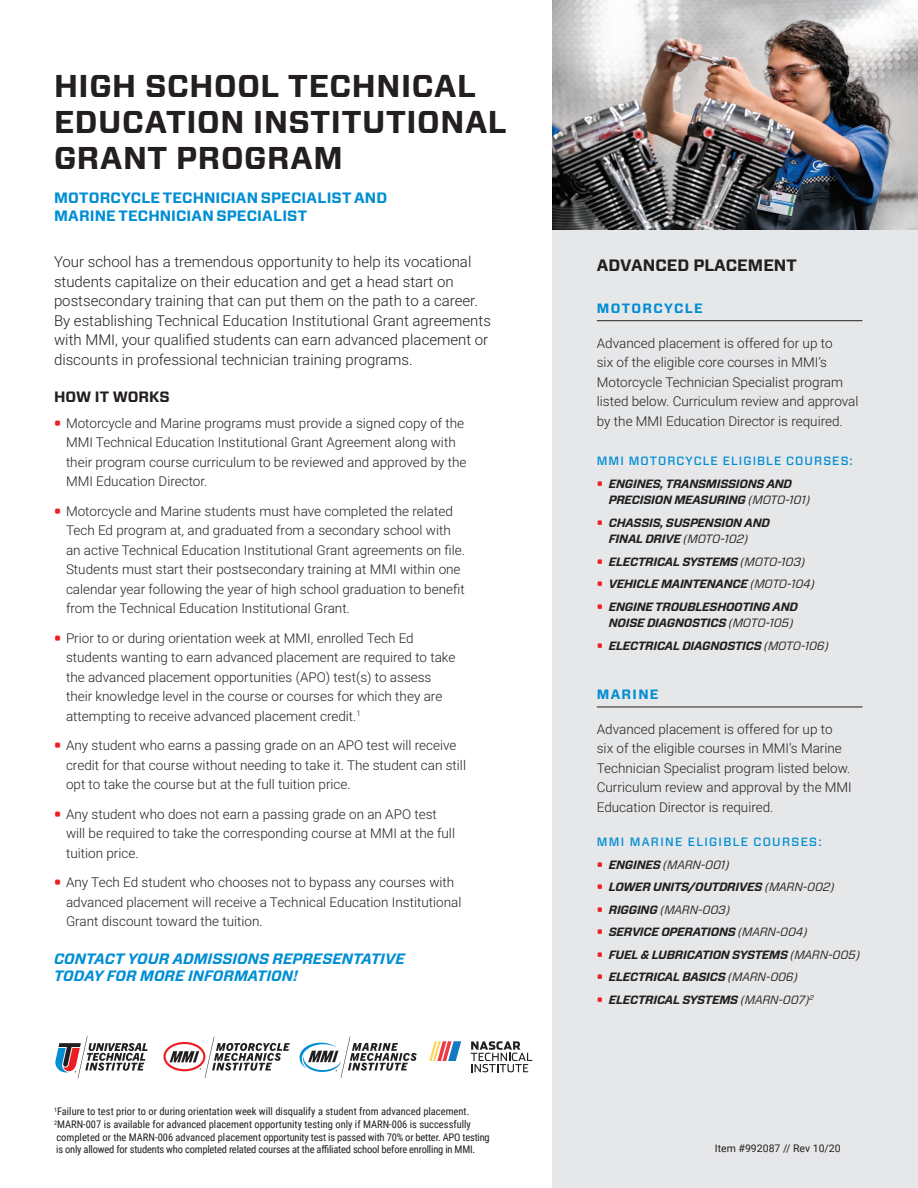
<style>
.page{position:relative;width:918px;height:1188px;background:#fff}
.page>*{position:absolute;margin:0;border:0;box-sizing:border-box;transform-origin:0 0}
.t1{font:700 31.5px/36px "Forza";letter-spacing:.02em;color:#231f20}
.t2{font:700 16.5px "Forza";color:#231f20}
.t3{font:300 15px/19.5px "Roboto";color:#231f20}
.t4{font:700 15px/18px "Forza";letter-spacing:.005em;color:#008ed4}
.t5{font:italic 700 15px/17.2px "Forza";color:#008ed4}
.t6{font:700 15px "Forza";color:#231f20}
.t7{font:300 13.5px/19.5px "Roboto";color:#231f20}
.t8{font:700 13.5px "Forza";letter-spacing:.1em;color:#008ed4}
.t9{font:italic 700 12px/16.5px "Forza";letter-spacing:-.02em;color:#231f20}
.t10{font:italic 12px "Forza";letter-spacing:-.02em;color:#231f20}
.t11{font:500 12px "Forza";letter-spacing:.09em;color:#008ed4}
.t12{font:500 12px "Forza";letter-spacing:.11em;color:#008ed4}
.t13{font:10.5px/12.6px "Roboto Condensed";color:#231f20}
.t14{font:10.5px "Roboto";color:#231f20}
.s1{font-family:"Forza";font-weight:900;color:#ee1d23}
.s2{font-weight:900;font-style:normal;color:#ee1d23}
.s3{font-weight:400}
.s4{font-weight:700}
</style>
<div class="page">
<div style="left:553px;top:0;width:365px;height:1188px;background:#e6e7e9"></div>
<hr style="left:597px;top:320px;width:265px;height:1px;background:#231f20">
<hr style="left:597px;top:707px;width:265px;height:1px;background:#231f20">
<svg style="left:55px;top:1036px;width:93px;height:42px"></svg>
<svg style="left:163px;top:1037px;width:127px;height:41px"></svg>
<svg style="left:300px;top:1037px;width:117px;height:41px"></svg>
<svg style="left:429px;top:1041px;width:32px;height:20px"></svg>
<svg style="left:471px;top:1041px;width:61px;height:31px"></svg>
<img style="left:553px;top:0;width:365px;height:229px">
<h1 class="t1" style="left:54px;top:69px;width:454px">HIGH SCHOOL TECHNICAL<br>EDUCATION INSTITUTIONAL<br>GRANT PROGRAM</h1>
<p class="t4" style="left:54px;top:189px;width:335px">MOTORCYCLE TECHNICIAN SPECIALIST AND<br>MARINE TECHNICIAN SPECIALIST</p>
<p class="t3" style="left:54px;top:251px;width:438px">Your school has a tremendous opportunity to help its vocational students capitalize on their education and get a head start on postsecondary training that can put them on the path to a career.<br>By establishing Technical Education Institutional Grant agreements with MMI, your qualified students can earn advanced placement or discounts in professional technician training programs.</p>
<p class="t6" style="left:54px;top:386px;width:117px">HOW IT WORKS</p>
<p class="t7" style="left:66px;top:413px;width:402px;text-indent:-12px"><span class="s1">•</span> Motorcycle and Marine programs must provide a signed copy of the MMI Technical Education Institutional Grant Agreement along with their program course curriculum to be reviewed and approved by the MMI Education Director.</p>
<p class="t7" style="left:66px;top:501px;width:401px;text-indent:-12px"><span class="s1">•</span> Motorcycle and Marine students must have completed the related Tech Ed program at, and graduated from a secondary school with an active Technical Education Institutional Grant agreements on file.<br>Students must start their postsecondary training at MMI within one calendar year following the year of high school graduation to benefit from the Technical Education Institutional Grant.</p>
<p class="t7" style="left:66px;top:628px;width:391px;text-indent:-12px"><span class="s1">•</span> Prior to or during orientation week at MMI, enrolled Tech Ed students wanting to earn advanced placement are required to take the advanced placement opportunities (APO) test(s) to assess their knowledge level in the course or courses for which they are attempting to receive advanced placement credit.<sup>1</sup></p>
<p class="t7" style="left:66px;top:735px;width:402px;text-indent:-12px"><span class="s1">•</span> Any student who earns a passing grade on an APO test will receive credit for that course without needing to take it. The student can still opt to take the course but at the full tuition price.</p>
<p class="t7" style="left:66px;top:804px;width:391px;text-indent:-12px"><span class="s1">•</span> Any student who does not earn a passing grade on an APO test will be required to take the corresponding course at MMI at the full tuition price.</p>
<p class="t7" style="left:66px;top:872px;width:397px;text-indent:-12px"><span class="s1">•</span> Any Tech Ed student who chooses not to bypass any courses with advanced placement will receive a Technical Education Institutional<br>Grant discount toward the tuition.</p>
<p class="t5" style="left:54px;top:950px;width:352px">CONTACT YOUR ADMISSIONS REPRESENTATIVE<br>TODAY FOR MORE INFORMATION!</p>
<p class="t13" style="left:54px;top:1105px;width:437px"><sup>1</sup>Failure to test prior to or during orientation week will disqualify a student from advanced placement.<br><sup>2</sup>MARN-007 is available for advanced placement opportunity testing only if MARN-006 is successfully completed or the MARN-006 advanced placement opportunity test is passed with 70% or better. APO testing is only allowed for students who completed related courses at the affiliated school before enrolling in MMI.</p>
<p class="t2" style="left:597px;top:254px;width:202px">ADVANCED PLACEMENT</p>
<p class="t8" style="left:597px;top:299px;width:108px">MOTORCYCLE</p>
<p class="t7" style="left:597px;top:332px;width:263px">Advanced placement is offered for up to<br>six of the eligible core courses in MMI’s Motorcycle Technician Specialist program listed below. Curriculum review and approval by the MMI Education Director is required.</p>
<p class="t11" style="left:597px;top:452px;width:258px">MMI MOTORCYCLE ELIGIBLE COURSES:</p>
<p class="t9" style="left:609px;top:475px;width:203px;text-indent:-12px"><span class="s2">•</span> ENGINES, TRANSMISSIONS AND<br>PRECISION MEASURING <span class="s3">(MOTO-101)</span></p>
<p class="t9" style="left:609px;top:514px;width:163px;text-indent:-12px"><span class="s2">•</span> CHASSIS, SUSPENSION AND<br>FINAL DRIVE <span class="s3">(MOTO-102)</span></p>
<p class="t9" style="left:597px;top:553px;width:210px"><span class="s2">•</span> ELECTRICAL SYSTEMS <span class="s3">(MOTO-103)</span></p>
<p class="t9" style="left:597px;top:576px;width:220px"><span class="s2">•</span> VEHICLE MAINTENANCE <span class="s3">(MOTO-104)</span></p>
<p class="t9" style="left:609px;top:598px;width:191px;text-indent:-12px"><span class="s2">•</span> ENGINE TROUBLESHOOTING AND<br>NOISE DIAGNOSTICS <span class="s3">(MOTO-105)</span></p>
<p class="t9" style="left:597px;top:637px;width:234px"><span class="s2">•</span> ELECTRICAL DIAGNOSTICS <span class="s3">(MOTO-106)</span></p>
<p class="t8" style="left:597px;top:686px;width:63px">MARINE</p>
<p class="t7" style="left:597px;top:719px;width:257px">Advanced placement is offered for up to six of the eligible courses in MMI’s Marine Technician Specialist program listed below.<br>Curriculum review and approval by the MMI Education Director is required.</p>
<p class="t12" style="left:597px;top:834px;width:226px">MMI MARINE ELIGIBLE COURSES:</p>
<p class="t10" style="left:597px;top:856px;width:135px"><span class="s2">•</span> <span class="s4">ENGINES</span> (MARN-001)</p>
<p class="t9" style="left:597px;top:879px;width:239px"><span class="s2">•</span> LOWER UNITS/OUTDRIVES <span class="s3">(MARN-002)</span></p>
<p class="t10" style="left:597px;top:901px;width:135px"><span class="s2">•</span> <span class="s4">RIGGING</span> (MARN-003)</p>
<p class="t9" style="left:597px;top:924px;width:212px"><span class="s2">•</span> SERVICE OPERATIONS <span class="s3">(MARN-004)</span></p>
<p class="t9" style="left:597px;top:947px;width:265px"><span class="s2">•</span> FUEL &amp; LUBRICATION SYSTEMS <span class="s3">(MARN-005)</span></p>
<p class="t9" style="left:597px;top:969px;width:203px"><span class="s2">•</span> ELECTRICAL BASICS <span class="s3">(MARN-006)</span></p>
<p class="t9" style="left:597px;top:992px;width:218px"><span class="s2">•</span> ELECTRICAL SYSTEMS <span class="s3">(MARN-007)</span><sup>2</sup></p>
<p class="t14" style="left:715px;top:1141px;width:127px">Item #992087 // Rev 10/20</p>
</div>
